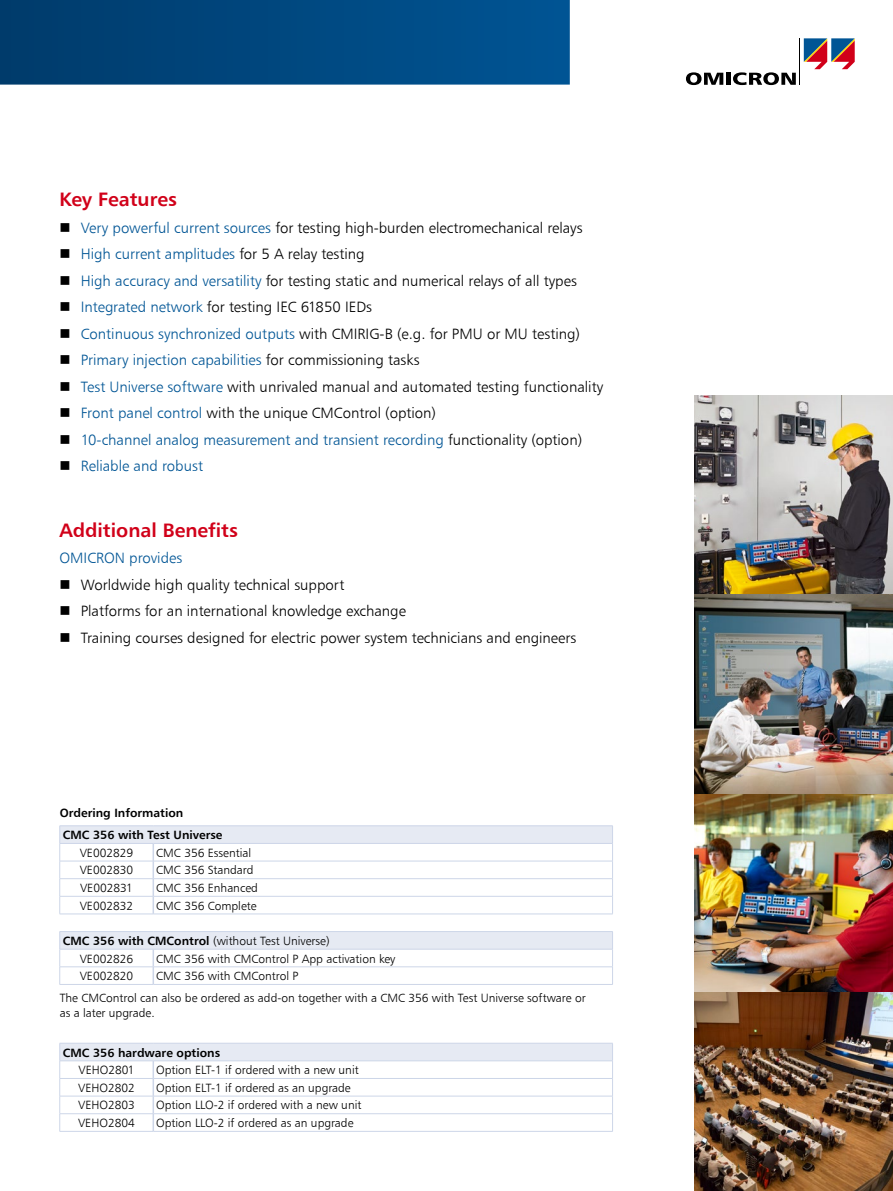
<style>
.page{position:relative;width:893px;height:1191px;background:#fff}
.page>*{position:absolute;margin:0;border:0;box-sizing:border-box;transform-origin:0 0}
.Headline_3{font:700 19.5px "OMICRON";color:#d10019}
.t1{font:15px "OMICRON";color:#000}
.Inhalt_Standard_Bloc{font:15px "OMICRON";color:#005595}
.Table{font:12px/15px "OMICRON";color:#000}
.Table-2{font:700 12px "OMICRON";color:#000}
.Table_Ordering_Infor{font:12px "OMICRON";color:#000}
.s1{color:#005595}
.s2{color:#000}
.s3{font-weight:700}
</style>
<div class="page">
<svg style="left:686px;top:72px;width:37px;height:13px"></svg>
<hr style="left:726px;top:73px;width:4px;height:12px;background:#000">
<svg style="left:733px;top:72px;width:63px;height:13px"></svg>
<hr style="left:800px;top:38px;width:1px;height:47px;background:#000">
<svg style="left:804px;top:38px;width:51px;height:31px"></svg>
<svg style="left:0;top:0;width:570px;height:85px;background:#01487f"></svg>
<img style="left:694px;top:793px;width:199px;height:199px">
<img style="left:694px;top:395px;width:199px;height:199px">
<svg style="left:60px;top:826px;width:553px;height:234px"></svg>
<hr style="left:60px;top:931px;width:93px;height:1px;background:#cdd6e8">
<hr style="left:60px;top:1043px;width:93px;height:1px;background:#cdd6e8">
<hr style="left:60px;top:1131px;width:93px;height:1px;background:#cdd6e8">
<hr style="left:153px;top:931px;width:460px;height:1px;background:#cdd6e8">
<hr style="left:153px;top:1043px;width:460px;height:1px;background:#cdd6e8">
<hr style="left:153px;top:1131px;width:460px;height:1px;background:#cdd6e8">
<hr style="left:60px;top:843px;width:93px;height:1px;background:#cdd6e8">
<hr style="left:60px;top:949px;width:93px;height:1px;background:#cdd6e8">
<hr style="left:60px;top:1060px;width:93px;height:1px;background:#cdd6e8">
<hr style="left:153px;top:949px;width:460px;height:1px;background:#cdd6e8">
<hr style="left:153px;top:1060px;width:460px;height:1px;background:#cdd6e8">
<svg style="left:59px;top:931px;width:1px;height:53px"></svg>
<svg style="left:59px;top:1043px;width:1px;height:88px"></svg>
<hr style="left:60px;top:966px;width:93px;height:1px;background:#cdd6e8">
<hr style="left:60px;top:984px;width:93px;height:1px;background:#cdd6e8">
<hr style="left:60px;top:1078px;width:93px;height:1px;background:#cdd6e8">
<hr style="left:60px;top:1095px;width:93px;height:1px;background:#cdd6e8">
<hr style="left:60px;top:1113px;width:93px;height:1px;background:#cdd6e8">
<svg style="left:153px;top:950px;width:1px;height:34px"></svg>
<svg style="left:153px;top:1061px;width:1px;height:70px"></svg>
<svg style="left:612px;top:932px;width:1px;height:52px"></svg>
<svg style="left:612px;top:1044px;width:1px;height:87px"></svg>
<hr style="left:153px;top:966px;width:460px;height:1px;background:#cdd6e8">
<hr style="left:153px;top:984px;width:460px;height:1px;background:#cdd6e8">
<hr style="left:153px;top:1078px;width:460px;height:1px;background:#cdd6e8">
<hr style="left:153px;top:1095px;width:460px;height:1px;background:#cdd6e8">
<hr style="left:153px;top:1113px;width:460px;height:1px;background:#cdd6e8">
<svg style="left:153px;top:844px;width:1px;height:69px"></svg>
<hr style="left:60px;top:825px;width:93px;height:1px;background:#cdd6e8">
<hr style="left:153px;top:825px;width:460px;height:1px;background:#cdd6e8">
<hr style="left:60px;top:896px;width:93px;height:1px;background:#cdd6e8">
<svg style="left:59px;top:826px;width:1px;height:87px"></svg>
<hr style="left:153px;top:896px;width:460px;height:1px;background:#cdd6e8">
<svg style="left:612px;top:826px;width:1px;height:87px"></svg>
<hr style="left:60px;top:913px;width:93px;height:1px;background:#cdd6e8">
<hr style="left:153px;top:913px;width:460px;height:1px;background:#cdd6e8">
<hr style="left:60px;top:860px;width:93px;height:1px;background:#cdd6e8">
<hr style="left:153px;top:860px;width:460px;height:1px;background:#cdd6e8">
<hr style="left:60px;top:878px;width:93px;height:1px;background:#cdd6e8">
<hr style="left:153px;top:878px;width:460px;height:1px;background:#cdd6e8">
<hr style="left:153px;top:843px;width:460px;height:1px;background:#cdd6e8">
<img style="left:694px;top:992px;width:199px;height:199px">
<img style="left:694px;top:594px;width:199px;height:199px">
<p class="Headline_3" style="left:60px;top:187px;width:119px">Key Features</p>
<p class="t1" style="left:81px;top:218px;width:503px"><span class="s1">Very powerful current sources</span> for testing high-burden electromechanical relays</p>
<p class="Inhalt_Standard_Bloc" style="left:81px;top:245px;width:285px">High current amplitudes <span class="s2">for 5 A relay testing</span></p>
<p class="t1" style="left:81px;top:271px;width:498px"><span class="s1">High accuracy and versatility</span> for testing static and numerical relays of all types</p>
<p class="t1" style="left:81px;top:298px;width:293px"><span class="s1">Integrated network</span> for testing IEC 61850 IEDs</p>
<p class="t1" style="left:81px;top:324px;width:501px"><span class="s1">Continuous synchronized outputs</span> with CMIRIG-B (e.g. for PMU or MU testing)</p>
<p class="Inhalt_Standard_Bloc" style="left:81px;top:351px;width:340px">Primary injection capabilities <span class="s2">for commissioning tasks</span></p>
<p class="t1" style="left:81px;top:377px;width:524px"><span class="s1">Test Universe software</span> with unrivaled manual and automated testing functionality</p>
<p class="t1" style="left:81px;top:404px;width:357px"><span class="s1">Front panel control</span> with the unique CMControl (option)</p>
<p class="Inhalt_Standard_Bloc" style="left:81px;top:430px;width:503px">10-channel analog measurement and transient recording <span class="s2">functionality (option)</span></p>
<p class="Inhalt_Standard_Bloc" style="left:81px;top:457px;width:124px">Reliable and robust</p>
<p class="Headline_3" style="left:60px;top:517px;width:180px">Additional Benefits</p>
<p class="Inhalt_Standard_Bloc" style="left:60px;top:549px;width:124px">OMICRON provides</p>
<p class="t1" style="left:81px;top:575px;width:265px">Worldwide high quality technical support</p>
<p class="t1" style="left:81px;top:602px;width:327px">Platforms for an international knowledge exchange</p>
<p class="t1" style="left:81px;top:628px;width:497px">Training courses designed for electric power system technicians and engineers</p>
<p class="Table-2" style="left:60px;top:805px;width:125px">Ordering Information</p>
<p class="Table-2" style="left:63px;top:827px;width:161px">CMC 356 with Test Universe</p>
<p class="Table" style="left:80px;top:845px;width:55px">VE002829</p>
<p class="Table" style="left:156px;top:845px;width:96px">CMC 356 Essential</p>
<p class="Table" style="left:80px;top:862px;width:55px">VE002830</p>
<p class="Table" style="left:156px;top:862px;width:99px">CMC 356 Standard</p>
<p class="Table" style="left:80px;top:880px;width:55px">VE002831</p>
<p class="Table" style="left:156px;top:880px;width:103px">CMC 356 Enhanced</p>
<p class="Table_Ordering_Infor" style="left:80px;top:898px;width:55px">VE002832</p>
<p class="Table" style="left:156px;top:897px;width:102px">CMC 356 Complete</p>
<p class="Table" style="left:63px;top:933px;width:268px"><span class="s3">CMC 356 with CMControl</span> (without Test Universe)</p>
<p class="Table" style="left:80px;top:950px;width:55px">VE002826</p>
<p class="Table" style="left:156px;top:950px;width:241px">CMC 356 with CMControl P App activation key</p>
<p class="Table" style="left:80px;top:968px;width:55px">VE002820</p>
<p class="Table" style="left:156px;top:968px;width:144px">CMC 356 with CMControl P</p>
<p class="Table" style="left:60px;top:990px;width:527px">The CMControl can also be ordered as add-on together with a CMC 356 with Test Universe software or as a later upgrade.</p>
<p class="Table-2" style="left:63px;top:1044px;width:159px">CMC 356 hardware options</p>
<p class="Table" style="left:78px;top:1062px;width:58px">VEHO2801</p>
<p class="Table" style="left:156px;top:1062px;width:204px">Option ELT-1 if ordered with a new unit</p>
<p class="Table" style="left:78px;top:1080px;width:58px">VEHO2802</p>
<p class="Table" style="left:156px;top:1080px;width:196px">Option ELT-1 if ordered as an upgrade</p>
<p class="Table" style="left:78px;top:1097px;width:58px">VEHO2803</p>
<p class="Table" style="left:156px;top:1097px;width:207px">Option LLO-2 if ordered with a new unit</p>
<p class="Table" style="left:78px;top:1115px;width:58px">VEHO2804</p>
<p class="Table" style="left:156px;top:1115px;width:199px">Option LLO-2 if ordered as an upgrade</p>
</div>
